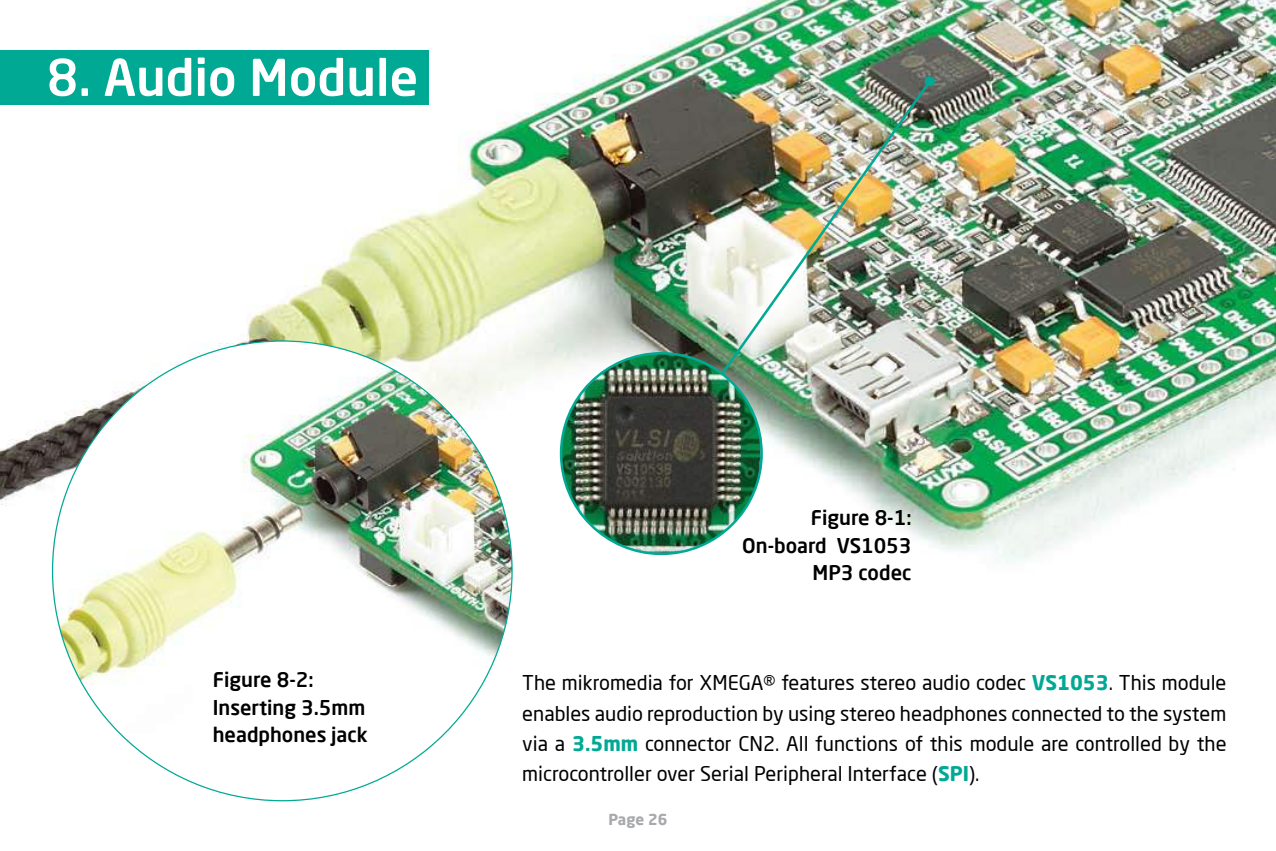
<style>
.page{position:relative;width:1276px;height:851px;background:#fff}
.page>*{position:absolute;margin:0;border:0;box-sizing:border-box;transform-origin:0 0}
.t1{font:500 50px "Neo Sans Pro";color:#fff}
.t2{font:20px/30px "Neo Sans Pro";color:#000;text-align:justify}
.t3{font:500 20px/27.5px "Neo Sans Pro";color:#000}
.t4{font:700 15px "Neo Sans Pro";color:#a7a9ac}
.s1{font-weight:700;color:#00a994}
</style>
<div class="page">
<img style="left:0;top:0;width:1276px;height:801px">
<img style="left:53px;top:341px;width:459px;height:459px;border-radius:230px">
<img style="left:659px;top:78px;width:274px;height:383px">
<div style="left:925px;top:76px;width:10px;height:10px;background:#00a994;border-radius:50%"></div>
<img style="left:561px;top:353px;width:200px;height:201px;border-radius:100px">
<div style="left:0;top:50px;width:429px;height:54px;background:#00a994"></div>
<h1 class="t1" style="left:47px;top:57px;width:373px">8. Audio Module</h1>
<p class="t3" style="left:742px;top:505px;width:171px;text-align:right">Figure 8-1:<br>On-board VS1053<br>MP3 codec</p>
<p class="t3" style="left:213px;top:667px;width:156px">Figure 8-2:<br>Inserting 3.5mm headphones jack</p>
<p class="t2" style="left:522px;top:669px;width:706px">The mikromedia for XMEGA® features stereo audio codec <span class="s1">VS1053</span>. This module enables audio reproduction by using stereo headphones connected to the system via a <span class="s1">3.5mm</span> connector CN2. All functions of this module are controlled by the microcontroller over Serial Peripheral Interface (<span class="s1">SPI</span>).</p>
<p class="t4" style="left:608px;top:812px;width:60px">Page 26</p>
</div>
